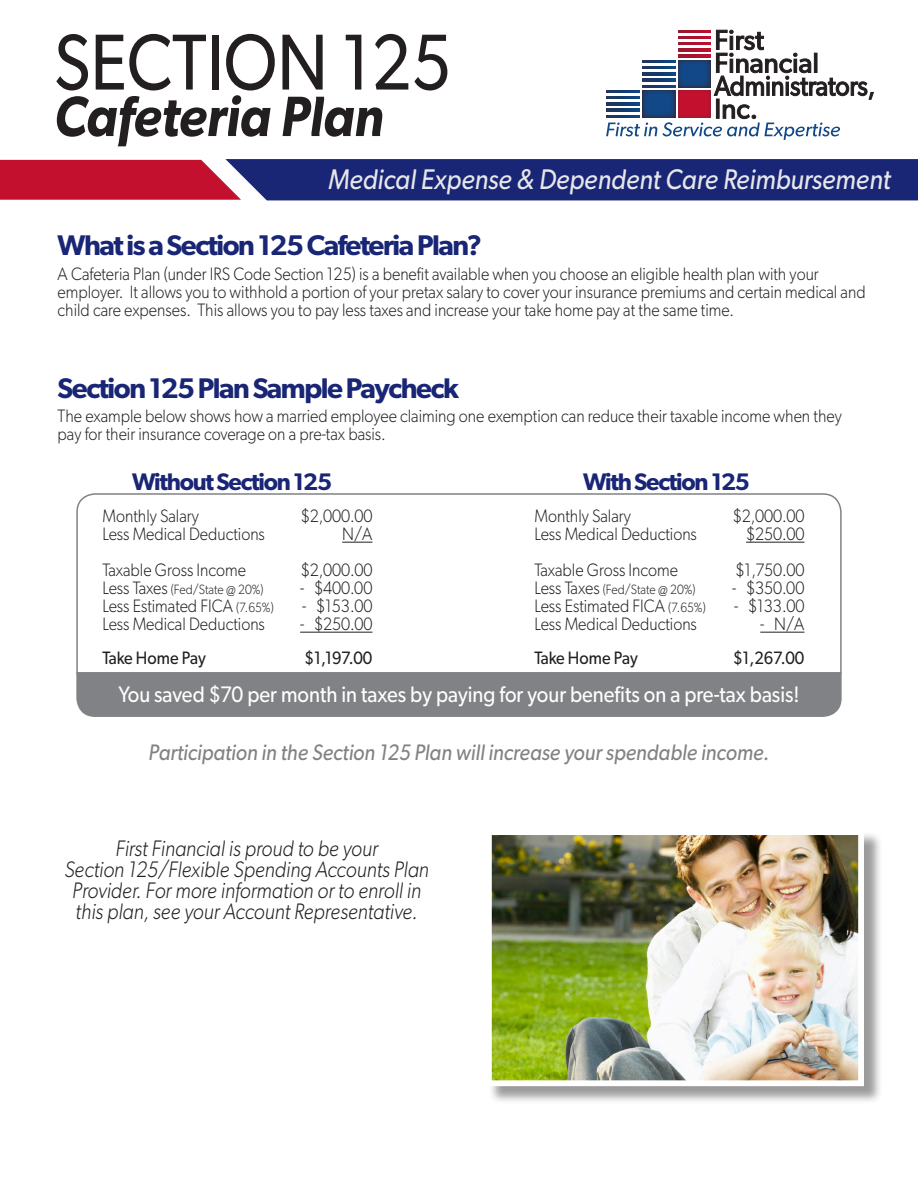
<style>
.page{position:relative;width:918px;height:1188px;background:#fff}
.page>*{position:absolute;margin:0;border:0;box-sizing:border-box;transform-origin:0 0}
.t1{font:79.5px "Gibson";color:#231f20;scale:.86 1}
.t2{font:italic 600 57px "Gibson";color:#231f20;scale:.9 1}
.t3{font:600 28.5px "Gibson";letter-spacing:-.05em;color:#192575}
.t4{font:italic 28.5px "Gibson";color:#e6e7e9;scale:.9 1}
.t5{font:600 24px "Gibson";letter-spacing:-.05em;color:#192575}
.t6{font:italic 300 22.5px/21px "Gibson";color:#231f20;text-align:center;scale:.9 1}
.t7{font:22.5px "Gibson";color:#fff;scale:.9 1}
.t8{font:italic 22.5px "Gibson";color:#808285;scale:.9 1}
.t9{font:300 18px/18px "Gibson";color:#231f20;scale:.9 1}
.t10{font:18px "Gibson";color:#231f20;scale:.9 1}
.t11{font:300 13.5px "Gibson";color:#231f20;scale:.9 1}
.s1{font-size:18px}
.s2{font-size:13.5px}
</style>
<div class="page">
<svg style="left:0;top:159px;width:918px;height:42px;background:#4c2b6b"></svg>
<svg style="left:606px;top:30px;width:268px;height:110px"></svg>
<img style="left:678px;top:55px;width:32px;height:2px">
<img style="left:678px;top:30px;width:32px;height:3px">
<img style="left:678px;top:36px;width:32px;height:3px">
<img style="left:678px;top:42px;width:32px;height:3px">
<img style="left:678px;top:49px;width:32px;height:2px">
<img style="left:678px;top:90px;width:32px;height:28px">
<img style="left:643px;top:90px;width:32px;height:28px">
<img style="left:678px;top:60px;width:32px;height:28px">
<img style="left:607px;top:90px;width:32px;height:3px">
<img style="left:607px;top:97px;width:32px;height:2px">
<img style="left:607px;top:103px;width:32px;height:2px">
<img style="left:607px;top:109px;width:32px;height:2px">
<img style="left:607px;top:115px;width:32px;height:3px">
<img style="left:643px;top:60px;width:32px;height:3px">
<img style="left:643px;top:67px;width:32px;height:2px">
<img style="left:643px;top:73px;width:32px;height:2px">
<img style="left:643px;top:79px;width:32px;height:2px">
<img style="left:643px;top:85px;width:32px;height:3px">
<div style="left:76px;top:674px;width:766px;height:43px;background:#808285"></div>
<svg style="left:76px;top:493px;width:766px;height:181px"></svg>
<hr style="left:342px;top:542px;width:30px;height:1px;background:#231f20">
<hr style="left:746px;top:542px;width:58px;height:1px;background:#231f20">
<hr style="left:300px;top:632px;width:72px;height:1px;background:#231f20">
<hr style="left:760px;top:632px;width:44px;height:1px;background:#231f20">
<div style="left:110px;top:683px;width:698px;height:32px;border:2px solid #808285"></div>
<div style="left:488px;top:831px;width:394px;height:274px;background:#231f20;opacity:.45"></div>
<img style="left:493px;top:836px;width:364px;height:243px">
<div style="left:486px;top:829px;width:378px;height:257px;border:6px solid #fff"></div>
<h1 class="t1" style="left:54px;top:14px;width:464px">SECTION 125</h1>
<h2 class="t2" style="left:54px;top:82px;width:367px">Cafeteria Plan</h2>
<h3 class="t4" style="left:328px;top:162px;width:626px">Medical Expense &amp; Dependent Care Reimbursement</h3>
<h3 class="t3" style="left:58px;top:228px;width:426px">What is a Section 125 Cafeteria Plan?</h3>
<p class="t9" style="left:58px;top:264px;width:899px">A Cafeteria Plan (under IRS Code Section 125) is a benefit available when you choose an eligible health plan with your employer. It allows you to withhold a portion of your pretax salary to cover your insurance premiums and certain medical and child care expenses. This allows you to pay less taxes and increase your take home pay at the same time.</p>
<h3 class="t3" style="left:58px;top:371px;width:403px">Section 125 Plan Sample Paycheck</h3>
<p class="t9" style="left:58px;top:407px;width:873px">The example below shows how a married employee claiming one exemption can reduce their taxable income when they pay for their insurance coverage on a pre-tax basis.</p>
<h3 class="t5" style="left:132px;top:467px;width:202px">Without Section 125</h3>
<h3 class="t5" style="left:583px;top:467px;width:168px">With Section 125</h3>
<p class="t9" style="left:102px;top:506px;width:108px">Monthly Salary</p>
<p class="t9" style="left:301px;top:506px;width:81px">$2,000.00</p>
<p class="t9" style="left:534px;top:506px;width:108px">Monthly Salary</p>
<p class="t9" style="left:733px;top:506px;width:81px">$2,000.00</p>
<p class="t9" style="left:102px;top:524px;width:182px">Less Medical Deductions</p>
<p class="t9" style="left:342px;top:524px;width:35px">N/A</p>
<p class="t9" style="left:534px;top:524px;width:182px">Less Medical Deductions</p>
<p class="t9" style="left:746px;top:524px;width:66px">$250.00</p>
<p class="t9" style="left:102px;top:560px;width:161px">Taxable Gross Income</p>
<p class="t9" style="left:301px;top:560px;width:81px">$2,000.00</p>
<p class="t9" style="left:534px;top:560px;width:161px">Taxable Gross Income</p>
<p class="t9" style="left:736px;top:560px;width:78px">$1,750.00</p>
<p class="t11" style="left:102px;top:581px;width:181px"><span class="s1">Less Taxes</span> (Fed/State @ 20%)</p>
<p class="t9" style="left:300px;top:578px;width:82px">- $400.00</p>
<p class="t11" style="left:534px;top:581px;width:181px"><span class="s1">Less Taxes</span> (Fed/State @ 20%)</p>
<p class="t9" style="left:732px;top:578px;width:82px">- $350.00</p>
<p class="t9" style="left:102px;top:596px;width:192px">Less Estimated FICA <span class="s2">(7.65%)</span></p>
<p class="t9" style="left:302px;top:596px;width:80px">- $153.00</p>
<p class="t9" style="left:534px;top:596px;width:192px">Less Estimated FICA <span class="s2">(7.65%)</span></p>
<p class="t9" style="left:734px;top:596px;width:80px">- $133.00</p>
<p class="t9" style="left:102px;top:614px;width:182px">Less Medical Deductions</p>
<p class="t9" style="left:300px;top:614px;width:82px">- $250.00</p>
<p class="t9" style="left:534px;top:614px;width:182px">Less Medical Deductions</p>
<p class="t9" style="left:760px;top:614px;width:51px">- N/A</p>
<p class="t10" style="left:102px;top:646px;width:116px">Take Home Pay</p>
<p class="t10" style="left:305px;top:646px;width:77px">$1,197.00</p>
<p class="t10" style="left:534px;top:646px;width:116px">Take Home Pay</p>
<p class="t10" style="left:733px;top:646px;width:81px">$1,267.00</p>
<p class="t7" style="left:118px;top:681px;width:758px">You saved $70 per month in taxes by paying for your benefits on a pre-tax basis!</p>
<p class="t8" style="left:149px;top:739px;width:691px">Participation in the Section 125 Plan will increase your spendable income.</p>
<p class="t6" style="left:64px;top:838px;width:407px">First Financial is proud to be your<br>Section 125/Flexible Spending Accounts Plan Provider. For more information or to enroll in this plan, see your Account Representative.</p>
</div>
